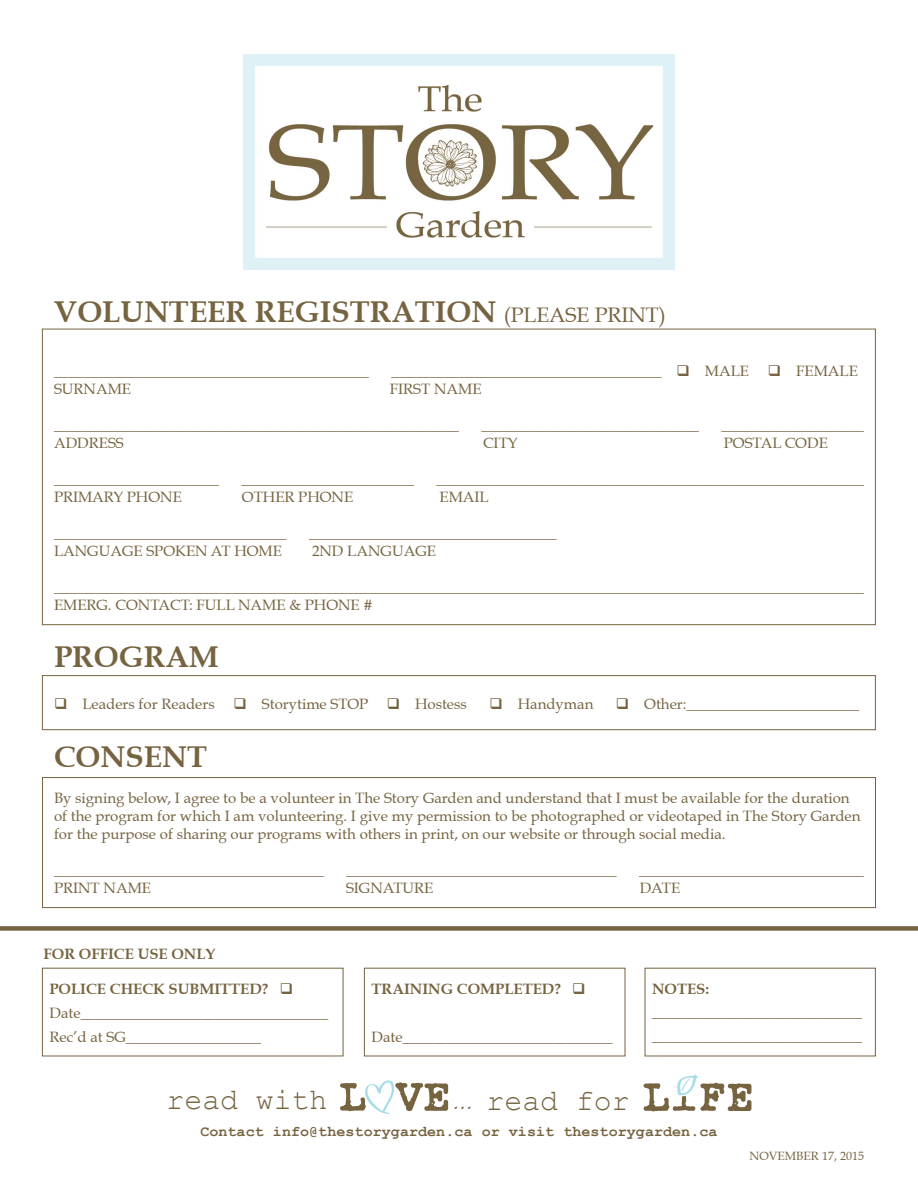
<style>
.page{position:relative;width:918px;height:1188px;background:#fff}
.page>*{position:absolute;margin:0;border:0;box-sizing:border-box;transform-origin:0 0}
.t1{font:700 30px "Book Antiqua";color:#766340}
.t2{font:29.85px "Courier New";color:#766340}
.t3{font:29.85px "Edwardian Script ITC";color:#766340}
.t4{font:15px/18px "Book Antiqua";color:#766340}
.t5{font:700 15px "Book Antiqua";color:#766340}
.t6{font:700 15px "Courier New";letter-spacing:.005em;color:#766340}
.t7{font:12px "Book Antiqua";color:#766340}
.s1{font-weight:400;font-size:21px}
</style>
<div class="page">
<div style="left:42px;top:675px;width:834px;height:55px;border:1px solid #766340"></div>
<svg style="left:340px;top:1080px;width:108px;height:34px"></svg>
<svg style="left:644px;top:1074px;width:107px;height:37px"></svg>
<img style="left:243px;top:54px;width:432px;height:216px">
<div style="left:42px;top:777px;width:834px;height:131px;border:1px solid #766340"></div>
<div style="left:0;top:926px;width:918px;height:5px;background:#766340"></div>
<p class="t1" style="left:54px;top:294px;width:613px">VOLUNTEER REGISTRATION <span class="s1">(PLEASE PRINT)</span></p>
<p class="t4" style="left:54px;top:362px;width:316px">__________________________________________</p>
<p class="t4" style="left:392px;top:362px;width:468px">____________________________________ ❑ MALE ❑ FEMALE</p>
<p class="t4" style="left:54px;top:380px;width:79px">SURNAME</p>
<p class="t4" style="left:390px;top:380px;width:93px">FIRST NAME</p>
<p class="t4" style="left:54px;top:416px;width:406px">______________________________________________________</p>
<p class="t4" style="left:482px;top:416px;width:219px">_____________________________</p>
<p class="t4" style="left:722px;top:416px;width:144px">___________________</p>
<p class="t4" style="left:54px;top:434px;width:71px">ADDRESS</p>
<p class="t4" style="left:483px;top:434px;width:36px">CITY</p>
<p class="t4" style="left:724px;top:434px;width:106px">POSTAL CODE</p>
<p class="t4" style="left:54px;top:470px;width:166px">______________________</p>
<p class="t4" style="left:242px;top:470px;width:174px">_______________________</p>
<p class="t4" style="left:436px;top:470px;width:429px">_________________________________________________________</p>
<p class="t4" style="left:54px;top:488px;width:129px">PRIMARY PHONE</p>
<p class="t4" style="left:242px;top:488px;width:113px">OTHER PHONE</p>
<p class="t4" style="left:440px;top:488px;width:51px">EMAIL</p>
<p class="t4" style="left:54px;top:524px;width:234px">_______________________________</p>
<p class="t4" style="left:309px;top:524px;width:249px">_________________________________</p>
<p class="t4" style="left:54px;top:542px;width:230px">LANGUAGE SPOKEN AT HOME</p>
<p class="t4" style="left:312px;top:542px;width:126px">2ND LANGUAGE</p>
<p class="t4" style="left:54px;top:578px;width:811px">____________________________________________________________________________________________________________</p>
<p class="t4" style="left:54px;top:596px;width:320px">EMERG. CONTACT: FULL NAME &amp; PHONE #</p>
<p class="t1" style="left:54px;top:640px;width:166px">PROGRAM</p>
<p class="t4" style="left:54px;top:695px;width:414px">❑ Leaders for Readers ❑ Storytime STOP ❑ Hostess</p>
<p class="t4" style="left:489px;top:695px;width:106px">❑ Handyman</p>
<p class="t4" style="left:616px;top:695px;width:245px">❑ Other:_______________________</p>
<p class="t1" style="left:54px;top:739px;width:155px">CONSENT</p>
<p class="t4" style="left:54px;top:789px;width:808px">By signing below, I agree to be a volunteer in The Story Garden and understand that I must be available for the duration of the program for which I am volunteering. I give my permission to be photographed or videotaped in The Story Garden for the purpose of sharing our programs with others in print, on our website or through social media.</p>
<p class="t4" style="left:54px;top:861px;width:271px">____________________________________</p>
<p class="t4" style="left:346px;top:861px;width:271px">____________________________________</p>
<p class="t4" style="left:639px;top:861px;width:226px">______________________________</p>
<p class="t4" style="left:54px;top:879px;width:99px">PRINT NAME</p>
<p class="t4" style="left:346px;top:879px;width:89px">SIGNATURE</p>
<p class="t4" style="left:640px;top:879px;width:42px">DATE</p>
<p class="t5" style="left:44px;top:945px;width:174px">FOR OFFICE USE ONLY</p>
<p class="t5" style="left:50px;top:980px;width:245px">POLICE CHECK SUBMITTED? ❑</p>
<p class="t4" style="left:50px;top:1004px;width:280px">Date_________________________________</p>
<p class="t4" style="left:50px;top:1028px;width:213px">Rec’d at SG__________________</p>
<p class="t5" style="left:372px;top:980px;width:216px">TRAINING COMPLETED? ❑</p>
<p class="t4" style="left:372px;top:1028px;width:243px">Date____________________________</p>
<p class="t5" style="left:652px;top:980px;width:59px">NOTES:</p>
<p class="t5" style="left:652px;top:1003px;width:211px">____________________________</p>
<p class="t5" style="left:652px;top:1027px;width:211px">____________________________</p>
<p class="t2" style="left:167px;top:1086px;width:163px">read with</p>
<p class="t2" style="left:487px;top:1086px;width:145px">read for</p>
<p class="t6" style="left:200px;top:1122px;width:519px">Contact info@thestorygarden.ca or visit thestorygarden.ca</p>
<p class="t3" style="left:452px;top:1084px;width:21px">...</p>
<p class="t7" style="left:750px;top:1148px;width:38px">November</p>
<p class="t7" style="left:822px;top:1148px;width:43px">17, 2015</p>
</div>
